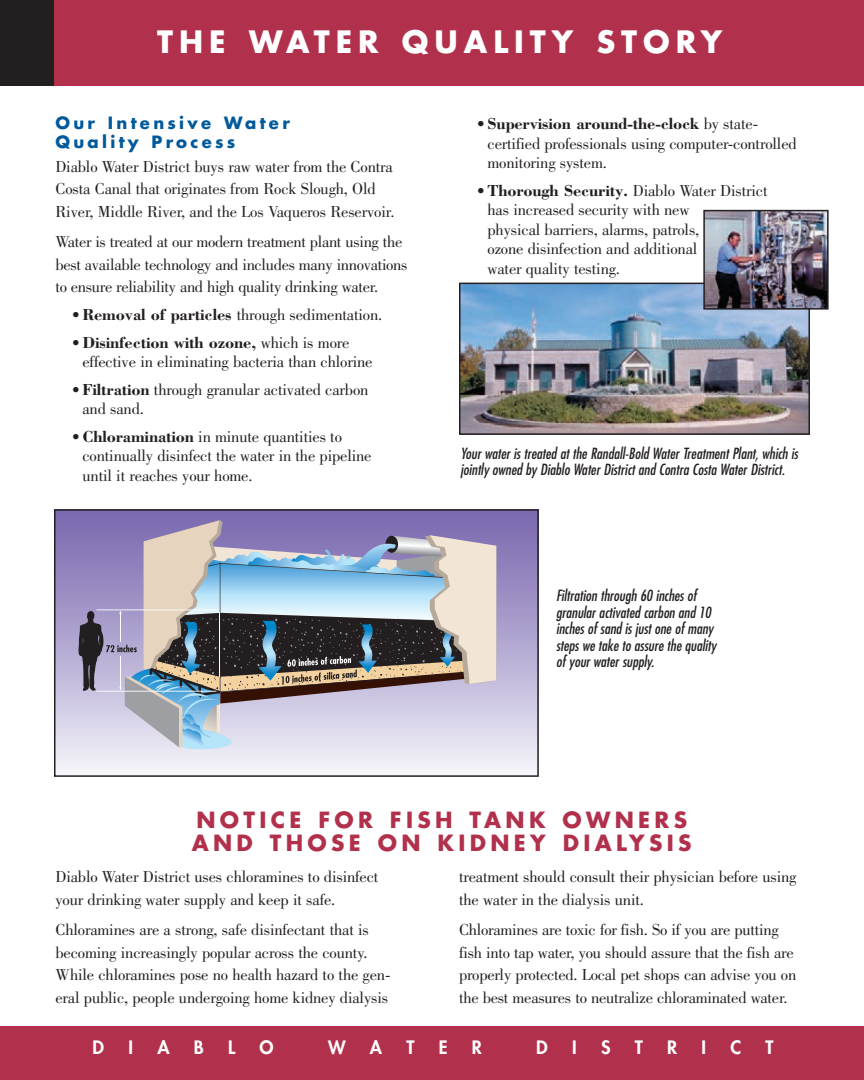
<style>
.page{position:relative;width:864px;height:1080px;background:#fff}
.page>*{position:absolute;margin:0;border:0;box-sizing:border-box;transform-origin:0 0}
.t1{font:700 30px "Futura";letter-spacing:.2em;color:#fff}
.t2{font:700 21.75px/22.5px "Futura";letter-spacing:.2em;color:#b1314d}
.t3{font:800 18px "Futura";color:#fff}
.t4{font:16.5px/22.5px "Bodoni";letter-spacing:-.01em;color:#231f20}
.t5{font:700 16.5px/18.8px "Futura";letter-spacing:.2em;color:#00599b}
.t6{font:italic condensed 15px/16.5px "Futura";color:#231f20}
.s1{font-weight:700}
</style>
<div class="page">
<div style="left:53px;top:0;width:811px;height:86px;background:#b1314d"></div>
<div style="left:0;top:0;width:54px;height:86px;background:#231f20"></div>
<div style="left:0;top:1026px;width:864px;height:54px;background:#b1314d"></div>
<svg style="left:54px;top:509px;width:485px;height:268px;background:#a6a5b9"></svg>
<img style="left:459px;top:283px;width:351px;height:152px">
<img style="left:703px;top:210px;width:126px;height:100px">
<h1 class="t1" style="left:157px;top:20px;width:567px">THE WATER QUALITY STORY</h1>
<p class="t5" style="left:55px;top:113px;width:236px">Our Intensive Water<br>Quality Process</p>
<p class="t4" style="left:55px;top:155px;width:341px">Diablo Water District buys raw water from the Contra<br>Costa Canal that originates from Rock Slough, Old<br>River, Middle River, and the Los Vaqueros Reservoir.</p>
<p class="t4" style="left:55px;top:231px;width:354px">Water is treated at our modern treatment plant using the best available technology and includes many innovations to ensure reliability and high quality drinking water.</p>
<p class="t4" style="left:72px;top:303px;width:312px">• <span class="s1">Removal of particles</span> through sedimentation.</p>
<p class="t4" style="left:82px;top:332px;width:292px;line-height:19.5px;text-indent:-11px">• <span class="s1">Disinfection with ozone,</span> which is more effective in eliminating bacteria than chlorine</p>
<p class="t4" style="left:82px;top:380px;width:287px;line-height:19.5px;text-indent:-11px">• <span class="s1">Filtration</span> through granular activated carbon and sand.</p>
<p class="t4" style="left:82px;top:427px;width:291px;line-height:19.5px;text-indent:-11px">• <span class="s1">Chloramination</span> in minute quantities to continually disinfect the water in the pipeline until it reaches your home.</p>
<p class="t4" style="left:488px;top:114px;width:311px;line-height:19.5px;text-indent:-11px">• <span class="s1">Supervision around-the-clock</span> by state&shy;certified professionals using computer-controlled monitoring system.</p>
<p class="t4" style="left:488px;top:180px;width:282px;line-height:19.5px;text-indent:-11px">• <span class="s1">Thorough Security.</span> Diablo Water District has increased security with new<br>physical barriers, alarms, patrols,<br>ozone disinfection and additional<br>water quality testing.</p>
<p class="t6" style="left:460px;top:445px;width:339px">Your water is treated at the Randall-Bold Water Treatment Plant, which is jointly owned by Diablo Water District and Contra Costa Water District.</p>
<p class="t6" style="left:556px;top:587px;width:162px">Filtration through 60 inches of granular activated carbon and 10 inches of sand is just one of many steps we take to assure the quality of your water supply.</p>
<h2 class="t2" style="left:192px;top:808px;width:501px">NOTICE FOR FISH TANK OWNERS<br>AND THOSE ON KIDNEY DIALYSIS</h2>
<p class="t4" style="left:56px;top:865px;width:325px">Diablo Water District uses chloramines to disinfect your drinking water supply and keep it safe.</p>
<p class="t4" style="left:56px;top:919px;width:337px">Chloramines are a strong, safe disinfectant that is becoming increasingly popular across the county.<br>While chloramines pose no health hazard to the gen&shy;eral public, people undergoing home kidney dialysis</p>
<p class="t4" style="left:459px;top:866px;width:339px">treatment should consult their physician before using the water in the dialysis unit.</p>
<p class="t4" style="left:459px;top:919px;width:339px">Chloramines are toxic for fish. So if you are putting fish into tap water, you should assure that the fish are properly protected. Local pet shops can advise you on the best measures to neutralize chloraminated water.</p>
<p class="t3" style="left:93px;top:1036px;width:13px">D</p>
<p class="t3" style="left:128px;top:1036px;width:6px">I</p>
<p class="t3" style="left:157px;top:1036px;width:14px">A</p>
<p class="t3" style="left:194px;top:1036px;width:11px">B</p>
<p class="t3" style="left:228px;top:1036px;width:9px">L</p>
<p class="t3" style="left:260px;top:1036px;width:16px">O</p>
<p class="t3" style="left:328px;top:1036px;width:19px">W</p>
<p class="t3" style="left:370px;top:1036px;width:14px">A</p>
<p class="t3" style="left:406px;top:1036px;width:10px">T</p>
<p class="t3" style="left:439px;top:1036px;width:10px">E</p>
<p class="t3" style="left:472px;top:1036px;width:12px">R</p>
<p class="t3" style="left:536px;top:1036px;width:13px">D</p>
<p class="t3" style="left:572px;top:1036px;width:6px">I</p>
<p class="t3" style="left:601px;top:1036px;width:11px">S</p>
<p class="t3" style="left:635px;top:1036px;width:10px">T</p>
<p class="t3" style="left:667px;top:1036px;width:12px">R</p>
<p class="t3" style="left:702px;top:1036px;width:6px">I</p>
<p class="t3" style="left:730px;top:1036px;width:12px">C</p>
<p class="t3" style="left:766px;top:1036px;width:10px">T</p>
</div>
